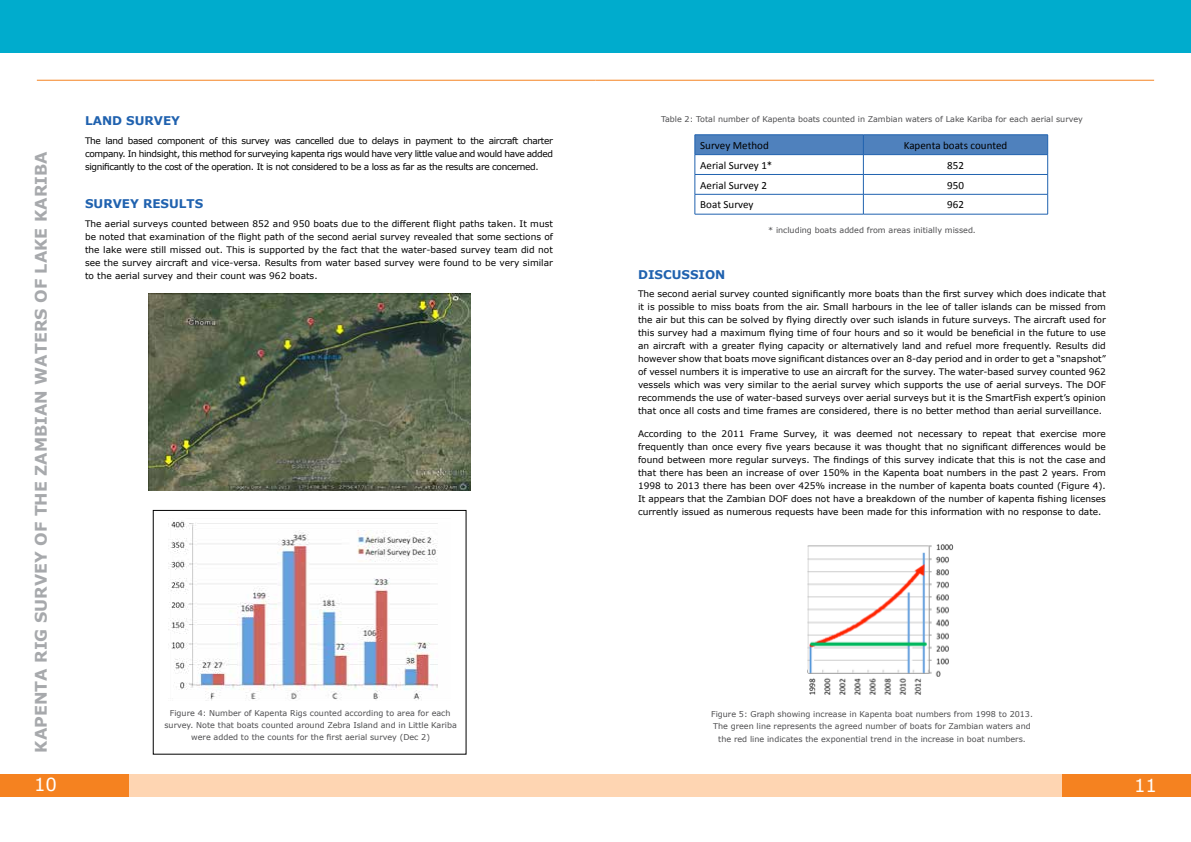
<style>
.page{position:relative;width:1191px;height:842px;background:#fff}
.page>*{position:absolute;margin:0;border:0;box-sizing:border-box;transform-origin:0 0}
.t1{font:18px "Verdana";color:#fff}
.t2{font:700 16px "Verdana";color:#a7a9ac}
.t3{font:700 12px "Verdana";color:#2062af}
.t4{font:11px "Calibri";color:#000}
.t5{font:9px/13px "Verdana";color:#000;text-align:justify}
.t6{font:8px/12px "Verdana";color:#4d4d4f}
</style>
<div class="page">
<div style="left:0;top:774px;width:129px;height:23px;background:#f58220"></div>
<div style="left:129px;top:774px;width:466px;height:23px;background:#fed5b2"></div>
<div style="left:0;top:0;width:595px;height:53px;background:#00accd"></div>
<div style="left:595px;top:0;width:596px;height:53px;background:#00accd"></div>
<hr style="left:37px;top:80px;width:558px;height:1px;background:#f58220">
<hr style="left:595px;top:80px;width:559px;height:1px;background:#f58220">
<div style="left:1062px;top:774px;width:129px;height:23px;background:#f58220"></div>
<div style="left:595px;top:774px;width:467px;height:23px;background:#fed5b2"></div>
<img style="left:148px;top:294px;width:322px;height:196px">
<img style="left:169px;top:520px;width:269px;height:180px">
<svg style="left:694px;top:135px;width:354px;height:79px"></svg>
<hr style="left:694px;top:214px;width:169px;height:1px;background:#2062af">
<hr style="left:863px;top:214px;width:184px;height:1px;background:#2062af">
<img style="left:807px;top:544px;width:147px;height:151px">
<p class="t6" style="left:661px;top:113px;width:423px">Table 2: Total number of Kapenta boats counted in Zambian waters of Lake Kariba for each aerial survey</p>
<h3 class="t3" style="left:85px;top:113px;width:97px">LAN D SURVEY</h3>
<p class="t5" style="left:85px;top:134px;width:469px">The land based component of this survey was cancelled due to delays in payment to the aircraft charter company. In hindsight, this method for surveying kapenta rigs would have very little value and would have added significantly to the cost of the operation. It is not considered to be a loss as far as the results are concerned.</p>
<h3 class="t3" style="left:85px;top:196px;width:103px">SURVEY RESULTS</h3>
<p class="t5" style="left:85px;top:217px;width:469px">The aerial surveys counted between 852 and 950 boats due to the different flight paths taken. It must be noted that examination of the flight path of the second aerial survey revealed that some sections of the lake were still missed out. This is supported by the fact that the water-based survey team did not see the survey aircraft and vice-versa. Results from water based survey were found to be very similar to the aerial survey and their count was 962 boats.</p>
<p class="t4" style="left:700px;top:138px;width:70px">Survey Method</p>
<p class="t4" style="left:903px;top:138px;width:105px">Kapenta boats counted</p>
<p class="t4" style="left:700px;top:158px;width:74px">Aerial Survey 1*</p>
<p class="t4" style="left:947px;top:158px;width:18px">852</p>
<p class="t4" style="left:700px;top:178px;width:68px">Aerial Survey 2</p>
<p class="t4" style="left:947px;top:178px;width:18px">950</p>
<p class="t4" style="left:700px;top:198px;width:55px">Boat Survey</p>
<p class="t4" style="left:947px;top:198px;width:18px">962</p>
<h2 class="t2" style="left:30px;top:753px;width:603px;rotate:-90deg">KAPENTA RIG SURVEY OF THE ZAMBIAN WATERS OF LAKE KARIBA</h2>
<h1 class="t1" style="left:34px;top:772px;width:24px">10</h1>
<h1 class="t1" style="left:1134px;top:773px;width:24px">11</h1>
<p class="t6" style="left:768px;top:224px;width:209px">* including boats added from areas initially missed.</p>
<h3 class="t3" style="left:638px;top:266px;width:78px">DISCUSSION</h3>
<p class="t5" style="left:638px;top:287px;width:469px">The second aerial survey counted significantly more boats than the first survey which does indicate that it is possible to miss boats from the air. Small harbours in the lee of taller islands can be missed from the air but this can be solved by flying directly over such islands in future surveys. The aircraft used for this survey had a maximum flying time of four hours and so it would be beneficial in the future to use an aircraft with a greater flying capacity or alternatively land and refuel more frequently. Results did however show that boats move significant distances over an 8-day period and in order to get a “snapshot” of vessel numbers it is imperative to use an aircraft for the survey. The water-based survey counted 962 vessels which was very similar to the aerial survey which supports the use of aerial surveys. The DOF recommends the use of water-based surveys over aerial surveys but it is the SmartFish expert’s opinion that once all costs and time frames are considered, there is no better method than aerial surveillance.</p>
<p class="t5" style="left:638px;top:427px;width:469px">According to the 2011 Frame Survey, it was deemed not necessary to repeat that exercise more frequently than once every five years because it was thought that no significant differences would be found between more regular surveys. The findings of this survey indicate that this is not the case and that there has been an increase of over 150% in the Kapenta boat numbers in the past 2 years. From 1998 to 2013 there has been over 425% increase in the number of kapenta boats counted (Figure 4).<br>It appears that the Zambian DOF does not have a breakdown of the number of kapenta fishing licenses currently issued as numerous requests have been made for this information with no response to date.</p>
<p class="t6" style="left:164px;top:707px;width:294px;text-align:center">Figure 4: Number of Kapenta Rigs counted according to area for each survey. Note that boats counted around Zebra Island and in Little Kariba were added to the counts for the first aerial survey (Dec 2)</p>
<p class="t6" style="left:711px;top:708px;width:323px">Figure 5: Graph showing increase in Kapenta boat numbers from 1998 to 2013.<br>The green line represents the agreed number of boats for Zambian waters and</p>
<p class="t6" style="left:718px;top:733px;width:309px">the red line indicates the exponential trend in the increase in boat numbers.</p>
</div>
